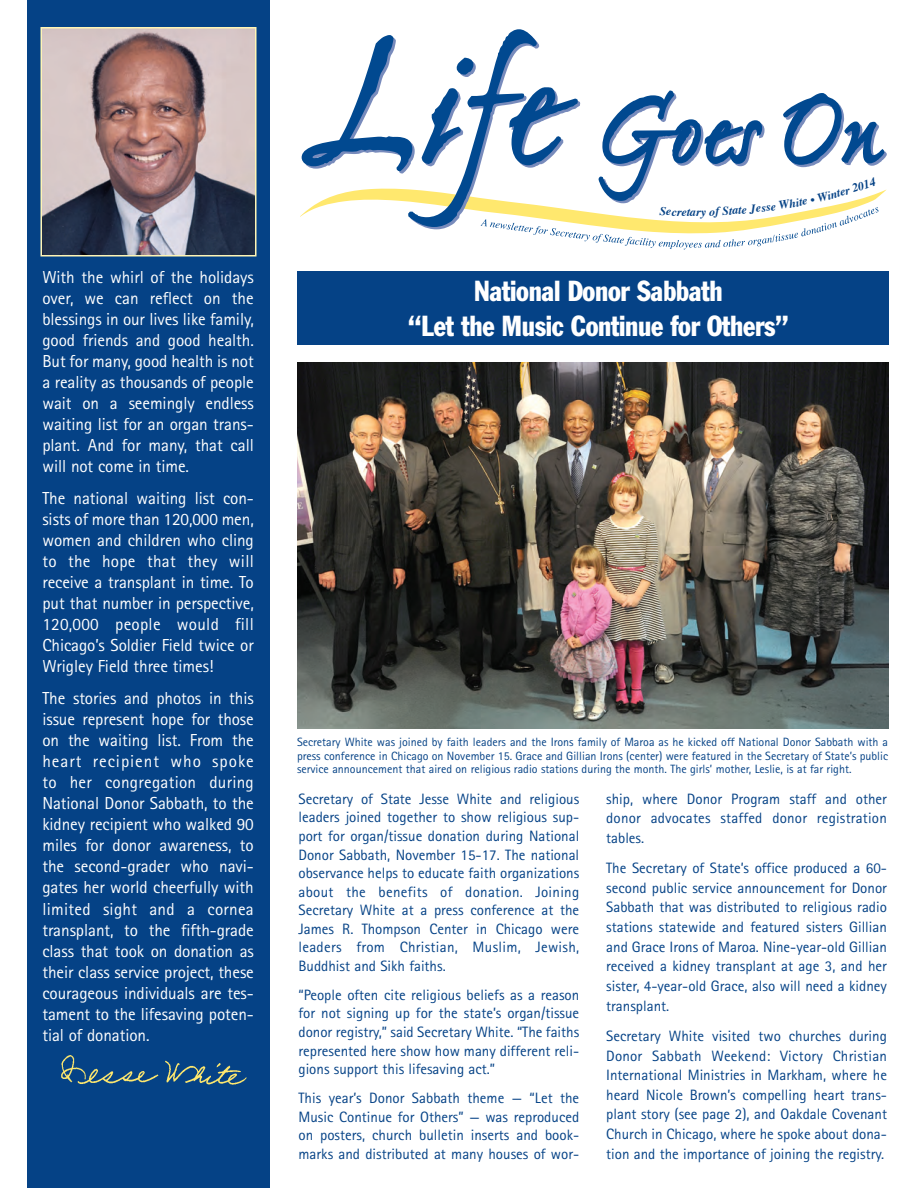
<style>
.page{position:relative;width:918px;height:1188px;background:#fff}
.page>*{position:absolute;margin:0;border:0;box-sizing:border-box;transform-origin:0 0}
.t1{font:condensed 28.5px/34.2px "Franklin Gothic";letter-spacing:-.01em;color:#fff;text-align:center;scale:.93 1}
.t2{font:17.4px/21px "Rotis Sans Serif";letter-spacing:-.005em;color:#fff;text-align:justify}
.t3{font:15px/18.6px "Rotis Sans Serif";color:#054286;text-align:justify}
.t4{font:12px/13.5px "Rotis Sans Serif";color:#054286;text-align:justify}
.t5{font:italic 700 12px "Times";color:#054286}
</style>
<div class="page">
<div style="left:27px;top:0;width:243px;height:1188px;background:#054286"></div>
<img style="left:44px;top:30px;width:210px;height:223px">
<div style="left:41px;top:27px;width:216px;height:229px;border:2px solid #fff5b5"></div>
<div style="left:297px;top:272px;width:591px;height:73px;background:#054286"></div>
<img style="left:61px;top:1055px;width:186px;height:30px">
<img style="left:297px;top:362px;width:591px;height:367px">
<svg style="left:300px;top:29px;width:587px;height:220px"></svg>
<p class="t2" style="left:42px;top:268px;width:213px">With the whirl of the holidays over, we can reflect on the blessings in our lives like family, good friends and good health.<br>But for many, good health is not a reality as thousands of people wait on a seemingly endless waiting list for an organ trans&shy;plant. And for many, that call will not come in time.</p>
<p class="t2" style="left:42px;top:489px;width:213px">The national waiting list con&shy;sists of more than 120,000 men, women and children who cling to the hope that they will receive a transplant in time. To put that number in perspective, 120,000 people would fill Chicago’s Soldier Field twice or Wrigley Field three times!</p>
<p class="t2" style="left:42px;top:689px;width:213px">The stories and photos in this issue represent hope for those on the waiting list. From the heart recipient who spoke to her congregation during National Donor Sabbath, to the kidney recipient who walked 90 miles for donor awareness, to the second-grader who navi&shy;gates her world cheerfully with limited sight and a cornea transplant, to the fifth-grade class that took on donation as their class service project, these courageous individuals are tes&shy;tament to the lifesaving poten&shy;tial of donation.</p>
<p class="t5" style="left:687px;top:207px;width:11px">ta</p>
<h1 class="t1" style="left:408px;top:276px;width:411px">National Donor Sabbath<br>“Let the Music Continue for Others”</h1>
<p class="t4" style="left:297px;top:737px;width:593px">Secretary White was joined by faith leaders and the Irons family of Maroa as he kicked off National Donor Sabbath with a press conference in Chicago on November 15. Grace and Gillian Irons (center) were featured in the Secretary of State’s public service announcement that aired on religious radio stations during the month. The girls’ mother, Leslie, is at far right.</p>
<p class="t3" style="left:299px;top:791px;width:282px">Secretary of State Jesse White and religious leaders joined together to show religious sup&shy;port for organ/tissue donation during National Donor Sabbath, November 15-17. The national observance helps to educate faith organizations about the benefits of donation. Joining Secretary White at a press conference at the James R. Thompson Center in Chicago were leaders from Christian, Muslim, Jewish, Buddhist and Sikh faiths.</p>
<p class="t3" style="left:299px;top:987px;width:282px">“People often cite religious beliefs as a reason for not signing up for the state’s organ/tissue donor registry,” said Secretary White. “The faiths represented here show how many different reli&shy;gions support this lifesaving act.”</p>
<p class="t3" style="left:299px;top:1090px;width:282px">This year’s Donor Sabbath theme — “Let the Music Continue for Others” — was reproduced on posters, church bulletin inserts and book&shy;marks and distributed at many houses of wor-</p>
<p class="t3" style="left:606px;top:790px;width:282px;line-height:19.6px">ship, where Donor Program staff and other donor advocates staffed donor registration tables.</p>
<p class="t3" style="left:606px;top:860px;width:282px;line-height:19.6px">The Secretary of State’s office produced a 60- second public service announcement for Donor Sabbath that was distributed to religious radio stations statewide and featured sisters Gillian and Grace Irons of Maroa. Nine-year-old Gillian received a kidney transplant at age 3, and her sister, 4-year-old Grace, also will need a kidney transplant.</p>
<p class="t3" style="left:606px;top:1027px;width:282px;line-height:19.6px">Secretary White visited two churches during Donor Sabbath Weekend: Victory Christian International Ministries in Markham, where he heard Nicole Brown’s compelling heart trans&shy;plant story (see page 2), and Oakdale Covenant Church in Chicago, where he spoke about dona&shy;tion and the importance of joining the registry.</p>
</div>
